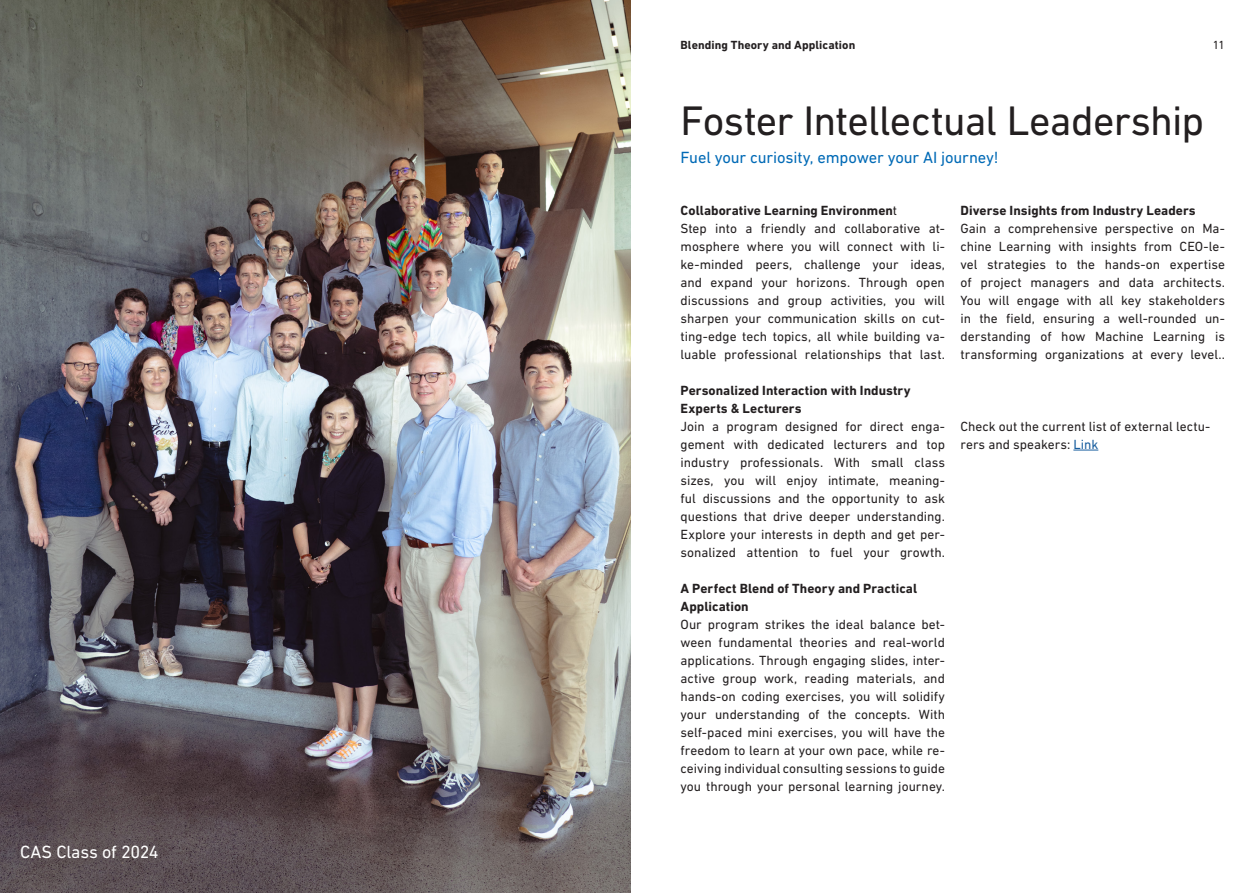
<style>
.page{position:relative;width:1259px;height:893px;background:#fff}
.page>*{position:absolute;margin:0;border:0;box-sizing:border-box;transform-origin:0 0}
.t1{font:42px "DIN Next W1 G";letter-spacing:-.02em;color:#231f20}
.t2{font:18px "DIN Next W1 G";letter-spacing:-.01em;color:#fff}
.t3{font:16.5px "DIN Next W1 G";letter-spacing:-.01em;color:#016ab6}
.t4{font:13.5px/18px "DIN Next W1 G";color:#231f20;text-align:justify}
.t5{font:700 13.5px/18px "DIN Next W1 G";letter-spacing:.005em;color:#231f20}
.t6{font:700 12px "DIN Next W1 G";letter-spacing:.01em;color:#231f20}
.t7{font:12px "DIN Next W1 G";color:#231f20}
.s1{font-weight:700}
.s2{color:#175d9e}
</style>
<div class="page">
<svg style="left:1073px;top:450px;width:25px;height:1px"></svg>
<img style="left:0;top:0;width:630px;height:893px">
<h2 class="t2" style="left:20px;top:841px;width:140px">CAS Class of 2024</h2>
<p class="t6" style="left:680px;top:37px;width:176px">Blending Theory and Application</p>
<p class="t7" style="left:1213px;top:38px;width:13px">11</p>
<h1 class="t1" style="left:680px;top:96px;width:525px">Foster Intellectual Leadership</h1>
<p class="t3" style="left:680px;top:148px;width:320px">Fuel your curiosity, empower your AI journey!</p>
<p class="t4" style="left:680px;top:201px;width:266px;text-align:left"><span class="s1">Collaborative Learning Environmen</span>t<br>Step into a friendly and collaborative at&shy;mosphere where you will connect with li&shy;ke-minded peers, challenge your ideas, and expand your horizons. Through open discussions and group activities, you will sharpen your communication skills on cut&shy;ting-edge tech topics, all while building va&shy;luable professional relationships that last.</p>
<p class="t5" style="left:680px;top:381px;width:232px">Personalized Interaction with Industry<br>Experts &amp; Lecturers</p>
<p class="t4" style="left:680px;top:417px;width:266px">Join a program designed for direct enga&shy;gement with dedicated lecturers and top industry professionals. With small class sizes, you will enjoy intimate, meaning&shy;ful discussions and the opportunity to ask questions that drive deeper understanding.<br>Explore your interests in depth and get per&shy;sonalized attention to fuel your growth.</p>
<p class="t5" style="left:680px;top:579px;width:238px">A Perfect Blend of Theory and Practical<br>Application</p>
<p class="t4" style="left:680px;top:615px;width:266px">Our program strikes the ideal balance bet&shy;ween fundamental theories and real-world applications. Through engaging slides, inter&shy;active group work, reading materials, and hands-on coding exercises, you will solidify your understanding of the concepts. With self-paced mini exercises, you will have the freedom to learn at your own pace, while re&shy;ceiving individual consulting sessions to guide you through your personal learning journey.</p>
<p class="t5" style="left:960px;top:201px;width:237px">Diverse Insights from Industry Leaders</p>
<p class="t4" style="left:960px;top:219px;width:266px">Gain a comprehensive perspective on Ma&shy;chine Learning with insights from CEO-le&shy;vel strategies to the hands-on expertise of project managers and data architects.<br>You will engage with all key stakeholders in the field, ensuring a well-rounded un&shy;derstanding of how Machine Learning is transforming organizations at every level..</p>
<p class="t4" style="left:960px;top:417px;width:251px">Check out the current list of external lectu&shy;rers and speakers: <span class="s2">Link</span></p>
</div>
